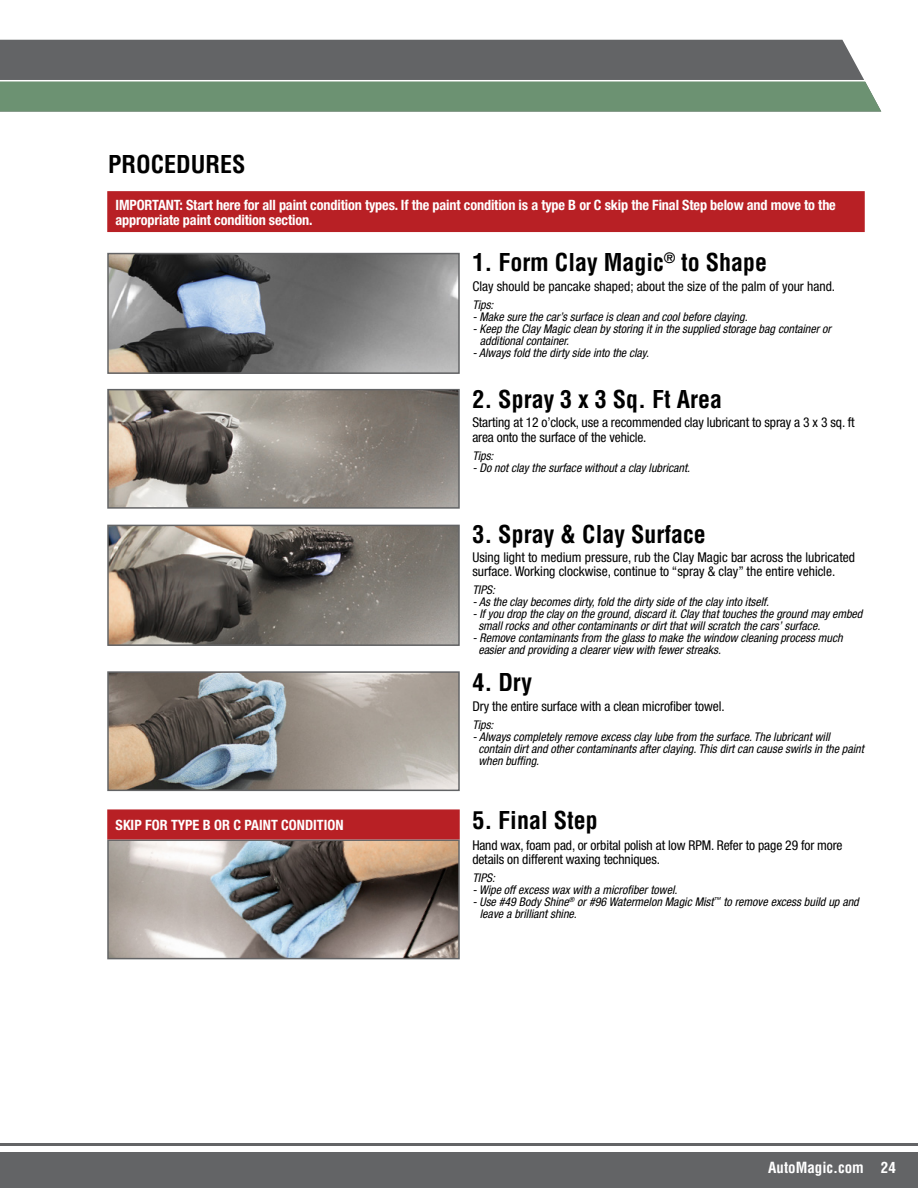
<style>
.page{position:relative;width:918px;height:1188px;background:#fff}
.page>*{position:absolute;margin:0;border:0;box-sizing:border-box;transform-origin:0 0}
.t1{font:700 condensed 24px "Helvetica";color:#000}
.t2{font:700 condensed 15px "Helvetica";color:#fff}
.t3{font:700 condensed 14.25px/15px "Helvetica Neue";letter-spacing:-.01em;color:#fff}
.t4{font:condensed 13.5px/13.5px "Helvetica Neue";letter-spacing:-.01em;color:#000}
.t5{font:italic condensed 12px/12px "Helvetica Neue";color:#000}
.t6{font:300 condensed 12px "Helvetica Neue";color:#fff}
</style>
<div class="page">
<div style="left:0;top:40px;width:864px;height:40px;background:#636466"></div>
<svg style="left:0;top:81px;width:881px;height:31px;background:#709476"></svg>
<img style="left:110px;top:674px;width:347px;height:114px">
<div style="left:107px;top:671px;width:353px;height:120px;border:2px solid #636466"></div>
<img style="left:110px;top:256px;width:347px;height:115px">
<div style="left:107px;top:253px;width:353px;height:121px;border:2px solid #636466"></div>
<img style="left:110px;top:392px;width:347px;height:114px">
<div style="left:107px;top:389px;width:353px;height:120px;border:2px solid #636466"></div>
<img style="left:110px;top:528px;width:347px;height:115px">
<div style="left:107px;top:525px;width:353px;height:121px;border:2px solid #636466"></div>
<img style="left:110px;top:842px;width:347px;height:114px">
<div style="left:107px;top:839px;width:353px;height:120px;border:2px solid #636466"></div>
<div style="left:107px;top:191px;width:758px;height:41px;background:#b82025;border:2px solid #b82025"></div>
<div style="left:107px;top:809px;width:353px;height:30px;background:#b82025;border:2px solid #b82025"></div>
<div style="left:0;top:1152px;width:918px;height:36px;background:#636466"></div>
<hr style="left:0;top:1143px;width:918px;height:3px;background:#636466">
<h1 class="t1" style="left:108px;top:149px;width:139px">PROCEDURES</h1>
<p class="t3" style="left:116px;top:197px;width:722px">IMPORTANT: Start here for all paint condition types. If the paint condition is a type B or C skip the Final Step below and move to the appropriate paint condition section.</p>
<h1 class="t1" style="left:472px;top:248px;width:296px">1. Form Clay Magic<sup>®</sup> to Shape</h1>
<p class="t4" style="left:472px;top:279px;width:364px">Clay should be pancake shaped; about the size of the palm of your hand.</p>
<p class="t5" style="left:472px;top:298px;width:23px">Tips:</p>
<p class="t5" style="left:472px;top:310px;width:277px">- Make sure the car’s surface is clean and cool before claying.</p>
<p class="t5" style="left:480px;top:322px;width:353px;text-indent:-8px">- Keep the Clay Magic clean by storing it in the supplied storage bag container or additional container.</p>
<p class="t5" style="left:472px;top:346px;width:178px">- Always fold the dirty side into the clay.</p>
<h1 class="t1" style="left:472px;top:385px;width:251px">2. Spray 3 x 3 Sq. Ft Area</h1>
<p class="t4" style="left:472px;top:415px;width:384px;line-height:15px">Starting at 12 o’clock, use a recommended clay lubricant to spray a 3 x 3 sq. ft area onto the surface of the vehicle.</p>
<p class="t5" style="left:472px;top:450px;width:23px">Tips:</p>
<p class="t5" style="left:472px;top:462px;width:219px">- Do not clay the surface without a clay lubricant.</p>
<h1 class="t1" style="left:472px;top:520px;width:235px">3. Spray &amp; Clay Surface</h1>
<p class="t4" style="left:472px;top:550px;width:384px">Using light to medium pressure, rub the Clay Magic bar across the lubricated surface. Working clockwise, continue to “spray &amp; clay” the entire vehicle.</p>
<p class="t5" style="left:472px;top:583px;width:24px">TIPS:</p>
<p class="t5" style="left:472px;top:595px;width:298px">- As the clay becomes dirty, fold the dirty side of the clay into itself.</p>
<p class="t5" style="left:478px;top:607px;width:386px;text-indent:-6px">- If you drop the clay on the ground, discard it. Clay that touches the ground may embed small rocks and other contaminants or dirt that will scratch the cars’ surface.</p>
<p class="t5" style="left:478px;top:631px;width:366px;text-indent:-6px">- Remove contaminants from the glass to make the window cleaning process much easier and providing a clearer view with fewer streaks.</p>
<h1 class="t1" style="left:472px;top:667px;width:61px">4. Dry</h1>
<p class="t3" style="left:116px;top:817px;width:229px">SKIP FOR TYPE B OR C PAINT CONDITION</p>
<p class="t4" style="left:472px;top:700px;width:254px">Dry the entire surface with a clean microfiber towel.</p>
<p class="t5" style="left:472px;top:719px;width:23px">Tips:</p>
<p class="t5" style="left:478px;top:731px;width:387px;text-indent:-6px">- Always completely remove excess clay lube from the surface. The lubricant will contain dirt and other contaminants after claying. This dirt can cause swirls in the paint when buffing.</p>
<h1 class="t1" style="left:472px;top:806px;width:127px">5. Final Step</h1>
<p class="t4" style="left:472px;top:838px;width:372px">Hand wax, foam pad, or orbital polish at low RPM. Refer to page 29 for more details on different waxing techniques.</p>
<p class="t5" style="left:472px;top:871px;width:24px">TIPS:</p>
<p class="t5" style="left:472px;top:883px;width:207px">- Wipe off excess wax with a microfiber towel.</p>
<p class="t5" style="left:480px;top:895px;width:381px;text-indent:-7px">- Use #49 Body Shine<sup>®</sup> or #96 Watermelon Magic Mist<sup>™</sup> to remove excess build up and leave a brilliant shine.</p>
<p class="t2" style="left:768px;top:1159px;width:129px">AutoMagic.com 24</p>
<p class="t6" style="left:793px;top:1161px;width:68px">AutoMagic.com</p>
<p class="t2" style="left:888px;top:1160px;width:9px">8</p>
</div>
